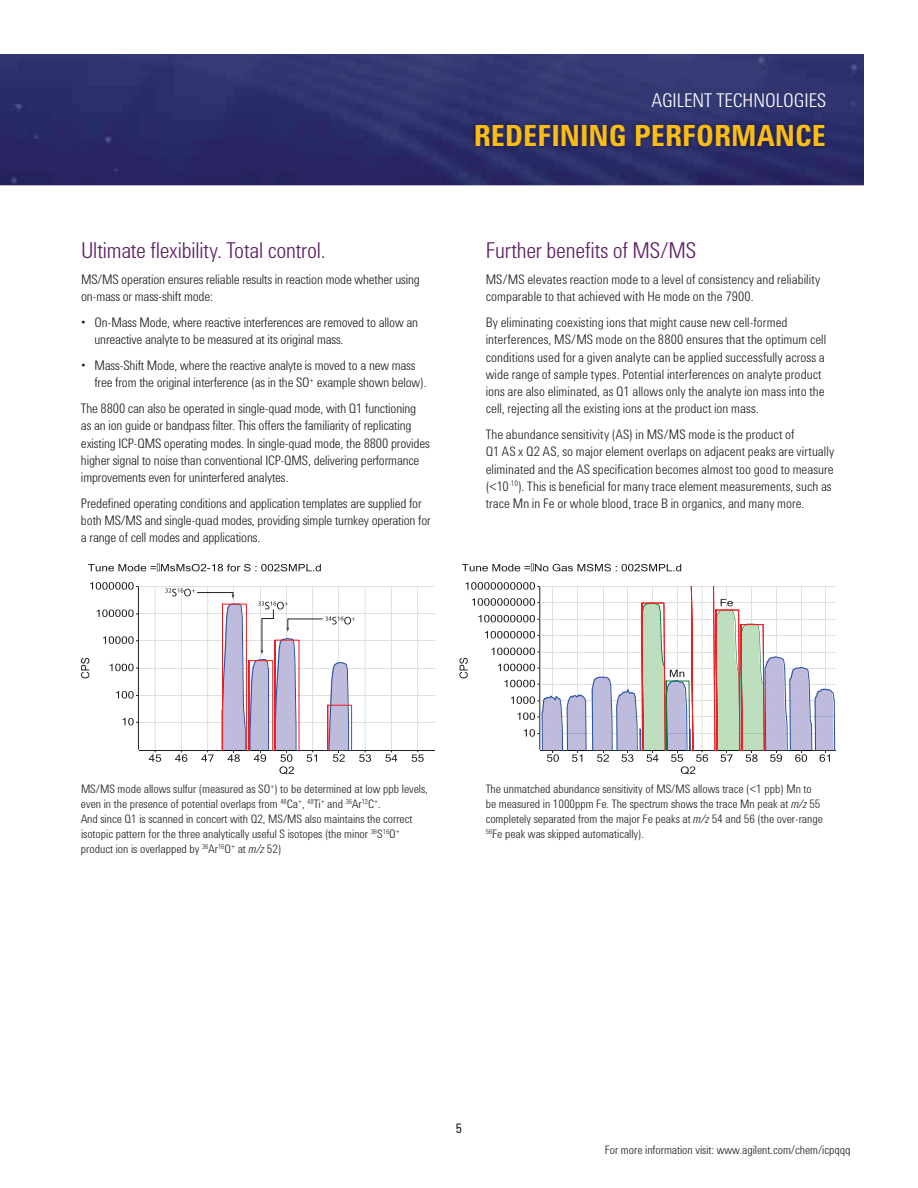
<style>
.page{position:relative;width:918px;height:1188px;background:#fff}
.page>*{position:absolute;margin:0;border:0;box-sizing:border-box;transform-origin:0 0}
.t1{font:700 30px "Agilent Condensed CFF";color:#fbbc13}
.t2{font:300 22.5px "Agilent Condensed CFF";letter-spacing:-.01em;color:#5d1f64}
.t3{font:300 19.5px "Agilent Condensed CFF";color:#fff}
.t4{font:300 13.5px/17.2px "Agilent Condensed CFF";letter-spacing:-.01em;color:#231f20}
.t5{font:13.5px "Agilent Condensed CFF";color:#231f20}
.t6{font:300 12px/15px "Agilent Condensed CFF";color:#231f20}
.s1{font-style:italic}
</style>
<div class="page">
<img style="left:0;top:54px;width:864px;height:131px">
<img style="left:470px;top:120px;width:360px;height:32px">
<svg style="left:88px;top:564px;width:233px;height:7px"></svg>
<hr style="left:139px;top:750px;width:295px;height:1px;background:#231f20">
<hr style="left:155px;top:587px;width:1px;height:163px;background:#dee0e0">
<hr style="left:181px;top:587px;width:1px;height:163px;background:#dee0e0">
<hr style="left:207px;top:587px;width:1px;height:163px;background:#dee0e0">
<hr style="left:234px;top:587px;width:1px;height:163px;background:#dee0e0">
<hr style="left:260px;top:587px;width:1px;height:163px;background:#dee0e0">
<hr style="left:286px;top:587px;width:1px;height:163px;background:#dee0e0">
<hr style="left:312px;top:587px;width:1px;height:163px;background:#dee0e0">
<hr style="left:339px;top:587px;width:1px;height:163px;background:#dee0e0">
<hr style="left:365px;top:587px;width:1px;height:163px;background:#dee0e0">
<hr style="left:391px;top:587px;width:1px;height:163px;background:#dee0e0">
<svg style="left:385px;top:751px;width:12px;height:11px"></svg>
<hr style="left:417px;top:587px;width:1px;height:163px;background:#dee0e0">
<svg style="left:412px;top:751px;width:12px;height:11px"></svg>
<svg style="left:81px;top:658px;width:8px;height:20px"></svg>
<hr style="left:138px;top:587px;width:1px;height:163px;background:#231f20">
<hr style="left:139px;top:722px;width:295px;height:1px;background:#dee0e0">
<svg style="left:122px;top:718px;width:16px;height:7px"></svg>
<hr style="left:139px;top:695px;width:295px;height:1px;background:#dee0e0">
<svg style="left:116px;top:691px;width:22px;height:8px"></svg>
<hr style="left:139px;top:668px;width:295px;height:1px;background:#dee0e0">
<svg style="left:109px;top:664px;width:29px;height:7px"></svg>
<hr style="left:139px;top:641px;width:295px;height:1px;background:#dee0e0">
<svg style="left:103px;top:636px;width:35px;height:8px"></svg>
<hr style="left:139px;top:614px;width:295px;height:1px;background:#dee0e0">
<svg style="left:96px;top:610px;width:42px;height:7px"></svg>
<hr style="left:139px;top:586px;width:295px;height:1px;background:#dee0e0">
<svg style="left:90px;top:582px;width:48px;height:8px"></svg>
<svg style="left:462px;top:564px;width:219px;height:7px"></svg>
<svg style="left:459px;top:582px;width:377px;height:192px"></svg>
<svg style="left:149px;top:588px;width:222px;height:186px"></svg>
<h3 class="t3" style="left:652px;top:93px;width:176px">AGILENT TECHNOLOGIES</h3>
<h2 class="t2" style="left:81px;top:242px;width:246px">Ultimate flexibility. Total control.</h2>
<p class="t4" style="left:81px;top:272px;width:340px">MS/MS operation ensures reliable results in reaction mode whether using on-mass or mass-shift mode:</p>
<p class="t4" style="left:95px;top:315px;width:325px;text-indent:-14px">• On-Mass Mode, where reactive interferences are removed to allow an unreactive analyte to be measured at its original mass.</p>
<p class="t4" style="left:95px;top:358px;width:334px;text-indent:-14px">• Mass-Shift Mode, where the reactive analyte is moved to a new mass free from the original interference (as in the SO<sup>+</sup> example shown below).</p>
<p class="t4" style="left:81px;top:401px;width:350px">The 8800 can also be operated in single-quad mode, with Q1 functioning as an ion guide or bandpass filter. This offers the familiarity of replicating existing ICP-QMS operating modes. In single-quad mode, the 8800 provides higher signal to noise than conventional ICP-QMS, delivering performance improvements even for uninterfered analytes.</p>
<p class="t4" style="left:81px;top:496px;width:351px">Predefined operating conditions and application templates are supplied for both MS/MS and single-quad modes, providing simple turnkey operation for a range of cell modes and applications.</p>
<h1 class="t1" style="left:474px;top:125px;width:354px">REDEFINING PERFORMANCE</h1>
<h2 class="t2" style="left:486px;top:242px;width:212px">Further benefits of MS/MS</h2>
<p class="t4" style="left:486px;top:272px;width:336px">MS/MS elevates reaction mode to a level of consistency and reliability comparable to that achieved with He mode on the 7900.</p>
<p class="t4" style="left:486px;top:315px;width:342px">By eliminating coexisting ions that might cause new cell-formed interferences, MS/MS mode on the 8800 ensures that the optimum cell conditions used for a given analyte can be applied successfully across a wide range of sample types. Potential interferences on analyte product ions are also eliminated, as Q1 allows only the analyte ion mass into the cell, rejecting all the existing ions at the product ion mass.</p>
<p class="t4" style="left:486px;top:427px;width:350px">The abundance sensitivity (AS) in MS/MS mode is the product of<br>Q1 AS x Q2 AS, so major element overlaps on adjacent peaks are virtually eliminated and the AS specification becomes almost too good to measure (&lt;10<sup>-10</sup>). This is beneficial for many trace element measurements, such as trace Mn in Fe or whole blood, trace B in organics, and many more.</p>
<p class="t6" style="left:81px;top:782px;width:348px">MS/MS mode allows sulfur (measured as SO<sup>+</sup>) to be determined at low ppb levels, even in the presence of potential overlaps from <sup>48</sup>Ca<sup>+</sup>, <sup>48</sup>Ti<sup>+</sup> and <sup>36</sup>Ar<sup>12</sup>C<sup>+</sup>.<br>And since Q1 is scanned in concert with Q2, MS/MS also maintains the correct isotopic pattern for the three analytically useful S isotopes (the minor <sup>36</sup>S<sup>16</sup>O<sup>+ </sup>product ion is overlapped by <sup>36</sup>Ar<sup>16</sup>O<sup>+</sup> at <span class="s1">m/z</span> 52)</p>
<p class="t6" style="left:486px;top:782px;width:339px">The unmatched abundance sensitivity of MS/MS allows trace (&lt;1 ppb) Mn to be measured in 1000ppm Fe. The spectrum shows the trace Mn peak at <span class="s1">m/z</span> 55 completely separated from the major Fe peaks at <span class="s1">m/z</span> 54 and 56 (the over-range <sup>56</sup>Fe peak was skipped automatically).</p>
<p class="t5" style="left:456px;top:1123px;width:8px">5</p>
<p class="t6" style="left:605px;top:1143px;width:247px">For more information visit: www.agilent.com/chem/icpqqq</p>
</div>
